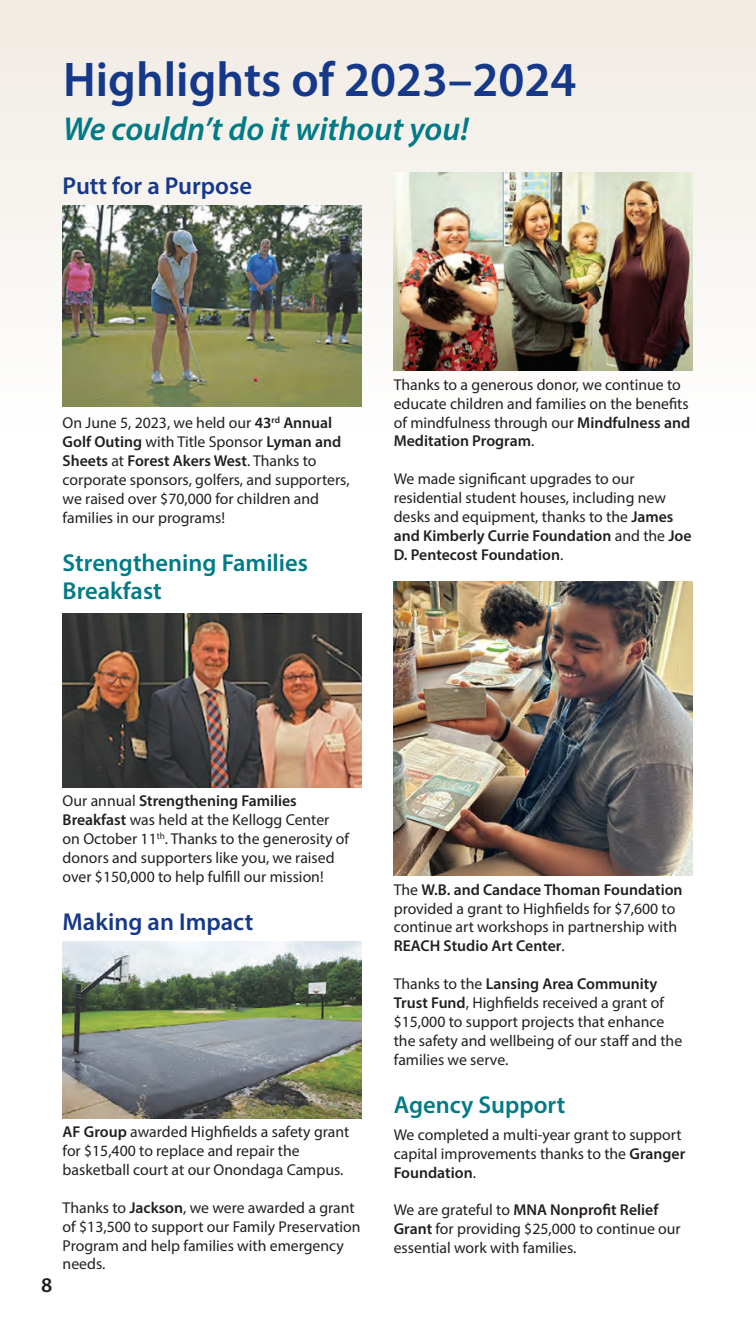
<style>
.page{position:relative;width:756px;height:1323px;background:#fff}
.page>*{position:absolute;margin:0;border:0;box-sizing:border-box;transform-origin:0 0}
.t1{font:600 49px "Myriad Pro";color:#153889}
.t2{font:italic 600 33.25px "Myriad Pro";color:#007b85}
.t3{font:600 24.5px/28px "Myriad Pro";color:#007b85}
.t4{font:600 24.5px "Myriad Pro";color:#153889}
.t5{font:600 21px "Myriad Pro";color:#231f20}
.t6{font:15.75px/18.9px "Myriad Pro";color:#231f20}
.s1{font-weight:600}
</style>
<div class="page">
<div style="left:0;top:0;width:756px;height:430px;background:linear-gradient(to bottom,#f0eae2,#fdfdfc)"></div>
<img style="left:63px;top:205px;width:299px;height:202px">
<img style="left:63px;top:614px;width:299px;height:174px">
<img style="left:63px;top:941px;width:299px;height:177px">
<img style="left:394px;top:173px;width:299px;height:198px">
<img style="left:394px;top:582px;width:299px;height:294px">
<p class="t1" style="left:63px;top:49px;width:515px">Highlights of 2023–2024</p>
<p class="t2" style="left:63px;top:108px;width:407px">We couldn’t do it without you!</p>
<p class="t4" style="left:63px;top:170px;width:191px">Putt for a Purpose</p>
<p class="t6" style="left:63px;top:413px;width:288px">On June 5, 2023, we held our <span class="s1">43</span><sup>rd</sup> <span class="s1">Annual Golf Outing</span> with Title Sponsor <span class="s1">Lyman and Sheets</span> at <span class="s1">Forest Akers West</span>. Thanks to corporate sponsors, golfers, and supporters, we raised over $70,000 for children and families in our programs!</p>
<p class="t3" style="left:63px;top:548px;width:247px">Strengthening Families<br>Breakfast</p>
<p class="t6" style="left:394px;top:375px;width:298px">Thanks to a generous donor, we continue to educate children and families on the benefits of mindfulness through our <span class="s1">Mindfulness and Meditation Program</span>.</p>
<p class="t6" style="left:394px;top:469px;width:299px">We made significant upgrades to our residential student houses, including new desks and equipment, thanks to the <span class="s1">James and Kimberly Currie Foundation</span> and the <span class="s1">Joe D. Pentecost Foundation</span>.</p>
<p class="t6" style="left:63px;top:791px;width:288px">Our annual <span class="s1">Strengthening Families Breakfast</span> was held at the Kellogg Center on October 11<sup>th</sup>. Thanks to the generosity of donors and supporters like you, we raised over $150,000 to help fulfill our mission!</p>
<p class="t4" style="left:63px;top:906px;width:192px">Making an Impact</p>
<p class="t5" style="left:41px;top:1272px;width:13px">8</p>
<p class="t6" style="left:63px;top:1122px;width:288px"><span class="s1">AF Group</span> awarded Highfields a safety grant for $15,400 to replace and repair the basketball court at our Onondaga Campus.</p>
<p class="t6" style="left:63px;top:1198px;width:300px">Thanks to <span class="s1">Jackson</span>, we were awarded a grant of $13,500 to support our Family Preservation Program and help families with emergency needs.</p>
<p class="t6" style="left:394px;top:880px;width:290px">The <span class="s1">W.B. and Candace Thoman Foundation </span>provided a grant to Highfields for $7,600 to continue art workshops in partnership with <span class="s1">REACH Studio Art Center</span>.</p>
<p class="t6" style="left:394px;top:974px;width:290px">Thanks to the <span class="s1">Lansing Area Community Trust Fund</span>, Highfields received a grant of $15,000 to support projects that enhance the safety and wellbeing of our staff and the families we serve.</p>
<p class="t3" style="left:394px;top:1090px;width:173px">Agency Support</p>
<p class="t6" style="left:394px;top:1125px;width:293px">We completed a multi-year grant to support capital improvements thanks to the <span class="s1">Granger<br>Foundation</span>.</p>
<p class="t6" style="left:394px;top:1200px;width:289px">We are grateful to <span class="s1">MNA Nonprofit Relief<br>Grant</span> for providing $25,000 to continue our essential work with families.</p>
</div>
